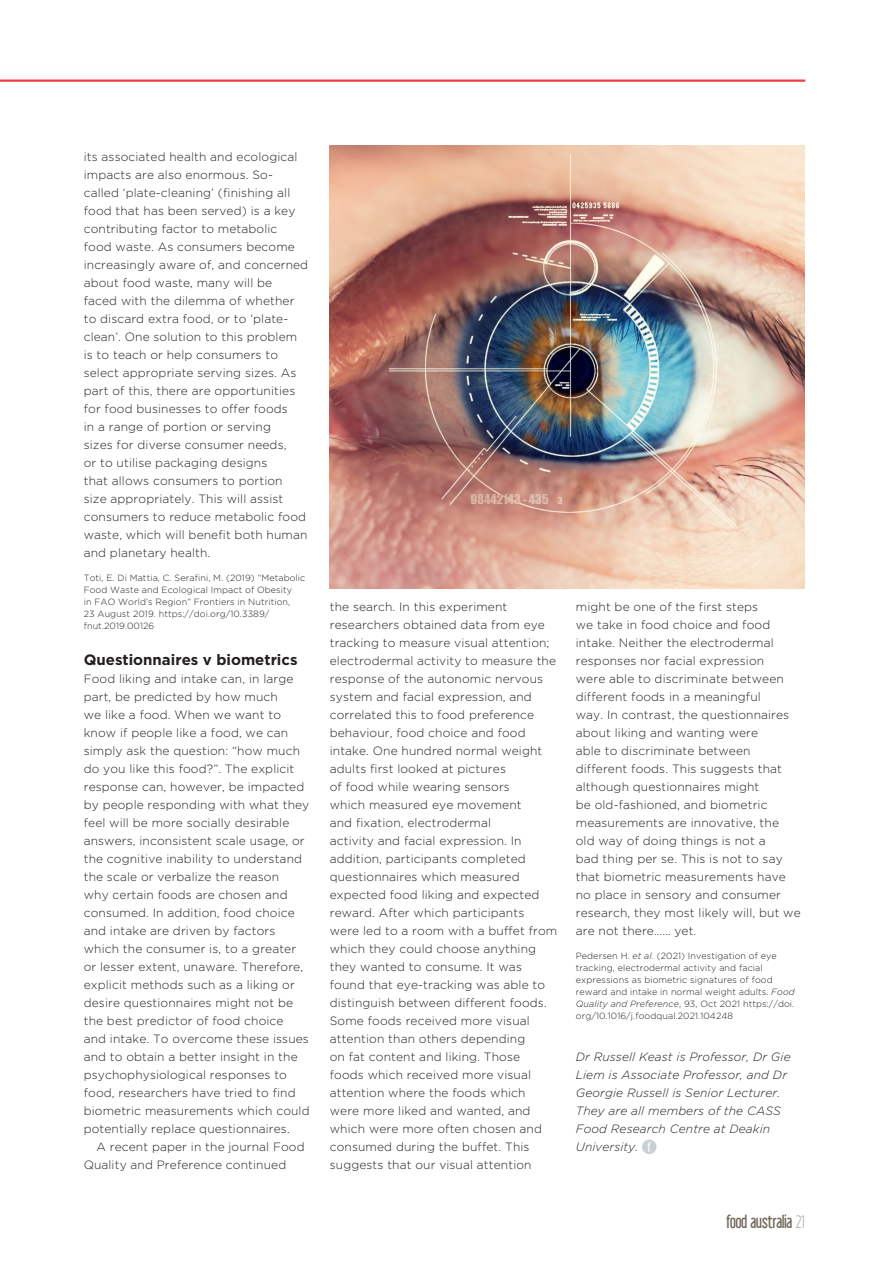
<style>
.page{position:relative;width:895px;height:1263px;background:#fff}
.page>*{position:absolute;margin:0;border:0;box-sizing:border-box;transform-origin:0 0}
.t1{font:18px "Libel Suit";color:#716659}
.Body_Text_New{font:700 15px "Gotham";color:#231f20}
.t2{font:13.2px "Libel Suit";color:#fff}
.Body_Text_New-2{font:300 12px/18px "Gotham";letter-spacing:.01em;color:#231f20}
.Body_Text_New-3{font:italic 300 12px/18px "Gotham";letter-spacing:.01em;color:#231f20}
.Body_Text_New-4{font:300 9px/12px "Gotham";letter-spacing:.01em;color:#231f20}
.s1{font-style:italic}
.s2{font-family:"Gotham Condensed";font-weight:300;color:#aba399}
</style>
<div class="page">
<hr style="left:0;top:79px;width:805px;height:3px;background:#ee3a41">
<div style="left:642px;top:1139px;width:14px;height:15px;background:#cad0d3;border-radius:50%"></div>
<img style="left:329px;top:145px;width:475px;height:443px">
<p class="Body_Text_New-2" style="left:84px;top:147px;width:226px">its associated health and ecological impacts are also enormous. So&shy;called ‘plate-cleaning’ (finishing all food that has been served) is a key contributing factor to metabolic food waste. As consumers become increasingly aware of, and concerned about food waste, many will be faced with the dilemma of whether to discard extra food, or to ‘plate&shy;clean’. One solution to this problem is to teach or help consumers to select appropriate serving sizes. As part of this, there are opportunities for food businesses to offer foods<br>in a range of portion or serving<br>sizes for diverse consumer needs,<br>or to utilise packaging designs<br>that allows consumers to portion size appropriately. This will assist consumers to reduce metabolic food waste, which will benefit both human and planetary health.</p>
<p class="Body_Text_New-4" style="left:84px;top:571px;width:223px">Toti, E. Di Mattia, C. Serafini, M. (2019) “Metabolic Food Waste and Ecological Impact of Obesity<br>in FAO World’s Region” Frontiers in Nutrition,<br>23 August 2019. https://doi.org/10.3389/ fnut.2019.00126</p>
<p class="Body_Text_New" style="left:84px;top:651px;width:215px">Questionnaires v biometrics</p>
<p class="Body_Text_New-2" style="left:84px;top:669px;width:227px">Food liking and intake can, in large part, be predicted by how much<br>we like a food. When we want to know if people like a food, we can simply ask the question: “how much do you like this food?”. The explicit response can, however, be impacted by people responding with what they feel will be more socially desirable answers, inconsistent scale usage, or the cognitive inability to understand the scale or verbalize the reason<br>why certain foods are chosen and consumed. In addition, food choice and intake are driven by factors which the consumer is, to a greater or lesser extent, unaware. Therefore, explicit methods such as a liking or desire questionnaires might not be the best predictor of food choice<br>and intake. To overcome these issues and to obtain a better insight in the psychophysiological responses to food, researchers have tried to find biometric measurements which could potentially replace questionnaires.</p>
<p class="Body_Text_New-2" style="left:84px;top:1137px;width:222px;text-indent:13px">A recent paper in the journal Food<br>Quality and Preference continued</p>
<p class="Body_Text_New-2" style="left:330px;top:597px;width:229px">the search. In this experiment researchers obtained data from eye tracking to measure visual attention; electrodermal activity to measure the response of the autonomic nervous system and facial expression, and correlated this to food preference behaviour, food choice and food intake. One hundred normal weight adults first looked at pictures<br>of food while wearing sensors<br>which measured eye movement<br>and fixation, electrodermal<br>activity and facial expression. In addition, participants completed questionnaires which measured expected food liking and expected reward. After which participants<br>were led to a room with a buffet from which they could choose anything they wanted to consume. It was found that eye-tracking was able to distinguish between different foods.<br>Some foods received more visual attention than others depending<br>on fat content and liking. Those<br>foods which received more visual attention where the foods which were more liked and wanted, and which were more often chosen and consumed during the buffet. This suggests that our visual attention</p>
<p class="Body_Text_New-2" style="left:576px;top:597px;width:226px">might be one of the first steps<br>we take in food choice and food intake. Neither the electrodermal responses nor facial expression<br>were able to discriminate between different foods in a meaningful<br>way. In contrast, the questionnaires about liking and wanting were<br>able to discriminate between different foods. This suggests that although questionnaires might<br>be old-fashioned, and biometric measurements are innovative, the old way of doing things is not a<br>bad thing per se. This is not to say that biometric measurements have no place in sensory and consumer research, they most likely will, but we are not there…… yet.</p>
<p class="Body_Text_New-4" style="left:576px;top:949px;width:220px">Pedersen H. <span class="s1">et al</span>. (2021) Investigation of eye tracking, electrodermal activity and facial expressions as biometric signatures of food reward and intake in normal weight adults. <span class="s1">Food Quality and Preference</span>, 93, Oct 2021 https://doi. org/10.1016/j.foodqual.2021.104248</p>
<p class="Body_Text_New-3" style="left:576px;top:1048px;width:216px">Dr Russell Keast is Professor, Dr Gie<br>Liem is Associate Professor, and Dr<br>Georgie Russell is Senior Lecturer.<br>They are all members of the CASS<br>Food Research Centre at Deakin<br>University.</p>
<p class="t2" style="left:648px;top:1139px;width:5px">f</p>
<p class="t1" style="left:726px;top:1211px;width:80px">food australia <span class="s2">21</span></p>
</div>
